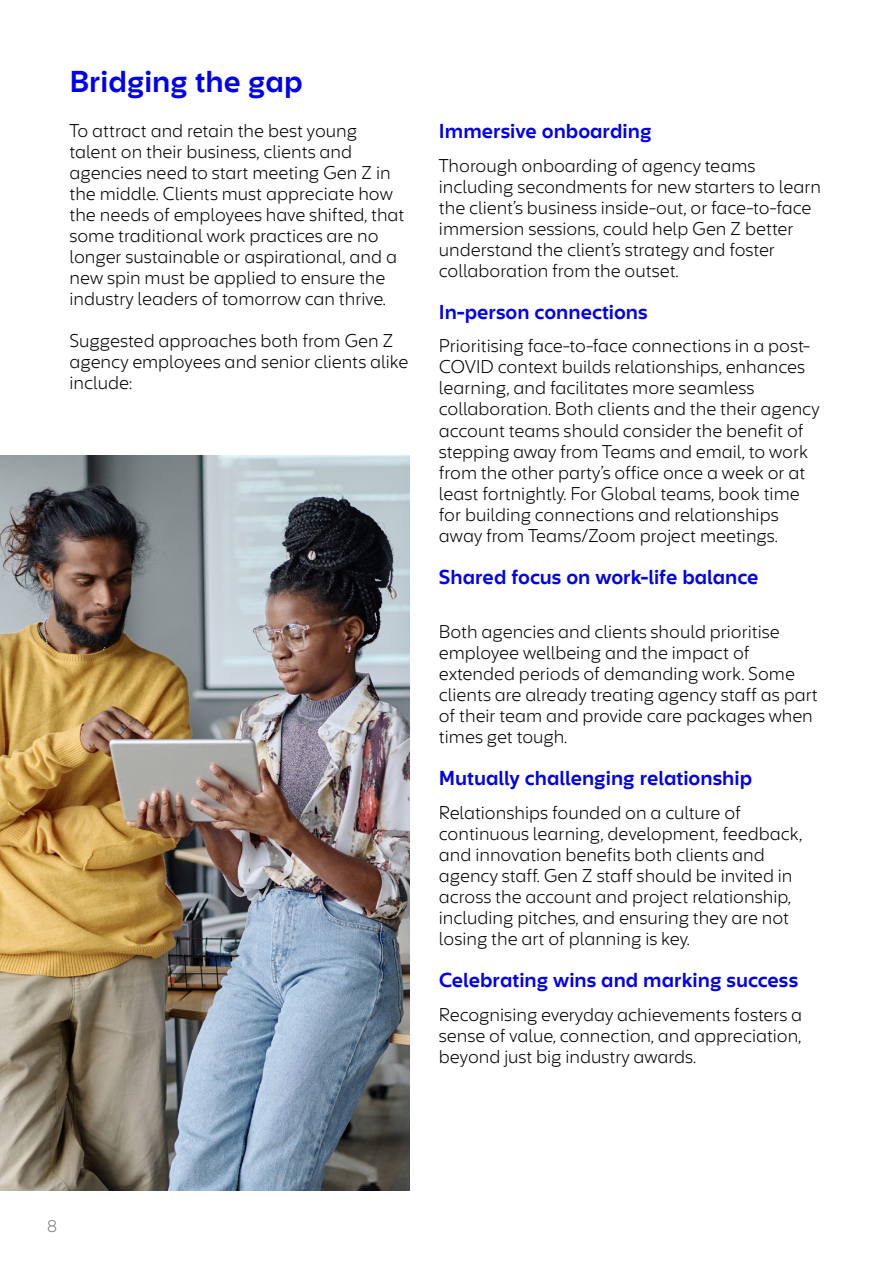
<style>
.page{position:relative;width:893px;height:1263px;background:#fff}
.page>*{position:absolute;margin:0;border:0;box-sizing:border-box;transform-origin:0 0}
.Heading{font:700 27px "Halland Partners";color:#0000ef}
.Paragraph_Style_2{font:700 18px "Halland Partners";color:#0000ef}
.Paragraph_Style_1{font:300 16.5px/21px "Halland Partners";color:#000}
.t1{font:300 15px "Halland Partners";color:#808080}
</style>
<div class="page">
<hr style="left:892px;top:670px;width:1px;height:495px;background:#0000ef">
<img style="left:0;top:455px;width:410px;height:736px">
<p class="Heading" style="left:69px;top:64px;width:235px">Bridging the gap</p>
<p class="Paragraph_Style_1" style="left:69px;top:120px;width:337px">To attract and retain the best young talent on their business, clients and agencies need to start meeting Gen Z in the middle. Clients must appreciate how the needs of employees have shifted, that some traditional work practices are no longer sustainable or aspirational, and a new spin must be applied to ensure the industry leaders of tomorrow can thrive.</p>
<p class="Paragraph_Style_1" style="left:69px;top:330px;width:341px">Suggested approaches both from Gen Z agency employees and senior clients alike include:</p>
<p class="Paragraph_Style_2" style="left:439px;top:119px;width:214px">Immersive onboarding</p>
<p class="Paragraph_Style_1" style="left:439px;top:155px;width:384px">Thorough onboarding of agency teams including secondments for new starters to learn the client’s business inside-out, or face-to-face immersion sessions, could help Gen Z better understand the client’s strategy and foster collaboration from the outset.</p>
<p class="Paragraph_Style_2" style="left:439px;top:300px;width:210px">In-person connections</p>
<p class="Paragraph_Style_1" style="left:439px;top:336px;width:382px">Prioritising face-to-face connections in a post-COVID context builds relationships, enhances learning, and facilitates more seamless collaboration. Both clients and the their agency account teams should consider the benefit of stepping away from Teams and email, to work from the other party’s office once a week or at least fortnightly. For Global teams, book time for building connections and relationships away from Teams/Zoom project meetings.</p>
<p class="Paragraph_Style_2" style="left:439px;top:565px;width:321px">Shared focus on work-life balance</p>
<p class="Paragraph_Style_1" style="left:439px;top:621px;width:380px">Both agencies and clients should prioritise employee wellbeing and the impact of extended periods of demanding work. Some clients are already treating agency staff as part of their team and provide care packages when times get tough.</p>
<p class="Paragraph_Style_2" style="left:439px;top:766px;width:315px">Mutually challenging relationship</p>
<p class="Paragraph_Style_1" style="left:439px;top:802px;width:365px">Relationships founded on a culture of continuous learning, development, feedback, and innovation benefits both clients and agency staff. Gen Z staff should be invited in across the account and project relationship, including pitches, and ensuring they are not losing the art of planning is key.</p>
<p class="Paragraph_Style_2" style="left:439px;top:968px;width:361px">Celebrating wins and marking success</p>
<p class="Paragraph_Style_1" style="left:439px;top:1004px;width:365px;text-align:justify">Recognising everyday achievements fosters a sense of value, connection, and appreciation, beyond just big industry awards.</p>
<p class="t1" style="left:47px;top:1216px;width:12px">8</p>
</div>
